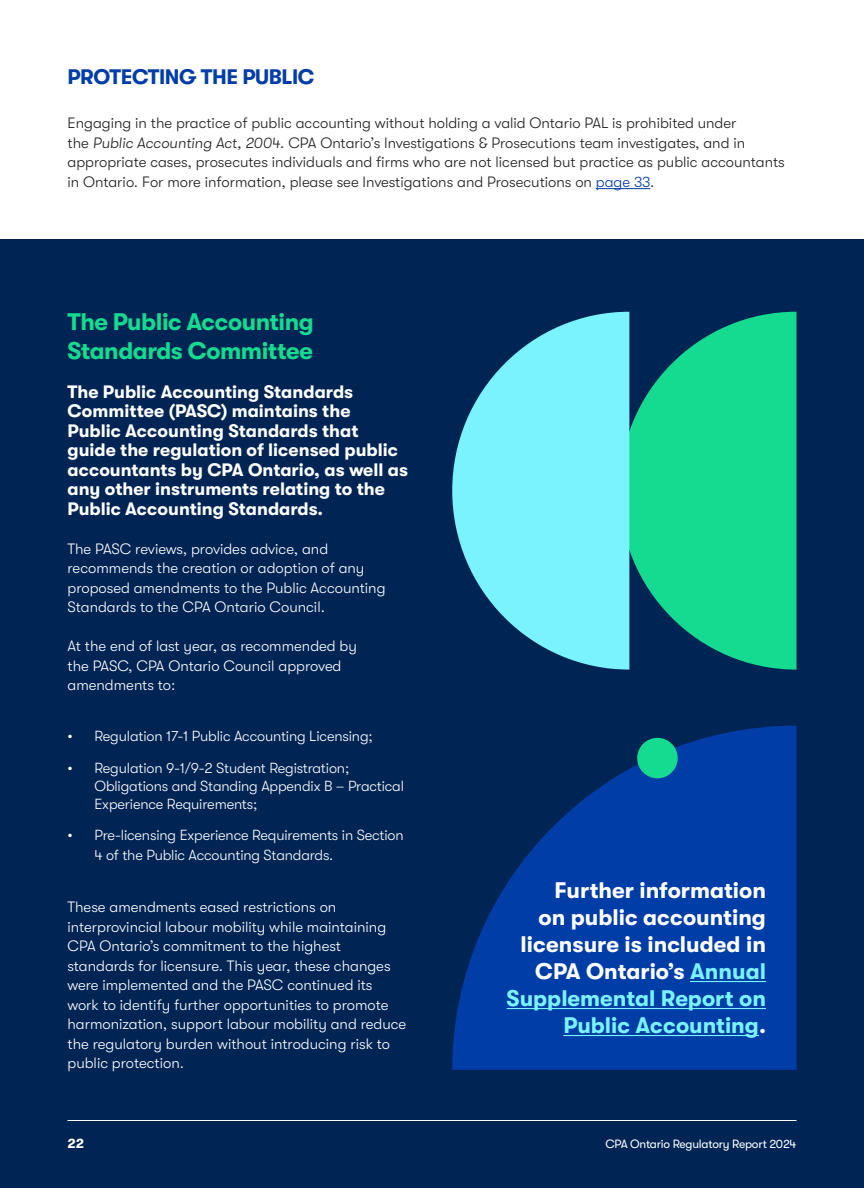
<style>
.page{position:relative;width:864px;height:1188px;background:#fff}
.page>*{position:absolute;margin:0;border:0;box-sizing:border-box;transform-origin:0 0}
.t1{font:700 24px/28.8px "GT Walsheim";letter-spacing:-.02em;color:#14db8f}
.t2{font:700 22.5px/27px "GT Walsheim";color:#fff;text-align:right}
.t3{font:700 21px "GT Walsheim";letter-spacing:-.02em;color:#003da6}
.t4{font:700 18px/19.5px "GT Walsheim";color:#fff}
.t5{font:300 15px/19.5px "GT Walsheim";color:#fff}
.t6{font:300 15px/19.5px "GT Walsheim";color:#231f20}
.t7{font:300 14.7px/18px "GT Walsheim";letter-spacing:-.01em;color:#fff}
.t8{font:700 13.5px "GT Walsheim";color:#fff}
.t9{font:12px "GT Walsheim";letter-spacing:-.02em;color:#fff}
.s1{font-style:italic}
.s2{color:#003da6}
.s3{color:#7bf3ff}
</style>
<div class="page">
<div style="left:0;top:240px;width:864px;height:948px;background:#002453"></div>
<hr style="left:68px;top:1120px;width:728px;height:1px;background:#fff">
<svg style="left:629px;top:312px;width:167px;height:358px;fill:#14db8f"></svg>
<svg style="left:452px;top:312px;width:177px;height:358px;fill:#7bf3ff"></svg>
<svg style="left:452px;top:726px;width:344px;height:344px;fill:#003da6"></svg>
<div style="left:637px;top:738px;width:41px;height:40px;background:#14db8f;border-radius:50%"></div>
<hr style="left:596px;top:188px;width:54px;height:1px;background:#003da6">
<hr style="left:690px;top:981px;width:76px;height:1px;background:#7bf3ff">
<hr style="left:507px;top:1008px;width:259px;height:1px;background:#7bf3ff">
<hr style="left:563px;top:1035px;width:196px;height:1px;background:#7bf3ff">
<h3 class="t3" style="left:68px;top:65px;width:248px">PROTECTING THE PUBLIC</h3>
<p class="t6" style="left:68px;top:113px;width:719px">Engaging in the practice of public accounting without holding a valid Ontario PAL is prohibited under<br>the <span class="s1">Public Accounting Act, 2004</span>. CPA Ontario’s Investigations &amp; Prosecutions team investigates, and in appropriate cases, prosecutes individuals and firms who are not licensed but practice as public accountants in Ontario. For more information, please see Investigations and Prosecutions on <span class="s2">page 33</span>.</p>
<h1 class="t1" style="left:68px;top:307px;width:248px">The Public Accounting<br>Standards Committee</h1>
<p class="t4" style="left:68px;top:382px;width:342px">The Public Accounting Standards Committee (PASC) maintains the Public Accounting Standards that guide the regulation of licensed public accountants by CPA Ontario, as well as any other instruments relating to the Public Accounting Standards.</p>
<p class="t5" style="left:68px;top:539px;width:320px">The PASC reviews, provides advice, and recommends the creation or adoption of any proposed amendments to the Public Accounting Standards to the CPA Ontario Council.</p>
<p class="t5" style="left:68px;top:637px;width:291px">At the end of last year, as recommended by the PASC, CPA Ontario Council approved amendments to:</p>
<p class="t7" style="left:68px;top:727px;width:307px">• Regulation 17-1 Public Accounting Licensing;</p>
<p class="t7" style="left:94px;top:759px;width:311px;text-indent:-27px">• Regulation 9-1/9-2 Student Registration;<br>Obligations and Standing Appendix B – Practical<br>Experience Requirements;</p>
<p class="t7" style="left:94px;top:826px;width:311px;line-height:19.5px;text-indent:-27px">• Pre-licensing Experience Requirements in Section<br>4 of the Public Accounting Standards.</p>
<p class="t5" style="left:68px;top:898px;width:340px">These amendments eased restrictions on interprovincial labour mobility while maintaining CPA Ontario’s commitment to the highest standards for licensure. This year, these changes were implemented and the PASC continued its work to identify further opportunities to promote harmonization, support labour mobility and reduce the regulatory burden without introducing risk to public protection.</p>
<h2 class="t2" style="left:507px;top:876px;width:261px">Further information<br>on public accounting licensure is included in<br>CPA Ontario’s <span class="s3">Annual<br>Supplemental Report on<br>Public Accounting</span>.</h2>
<p class="t8" style="left:68px;top:1135px;width:18px">22</p>
<p class="t9" style="left:605px;top:1137px;width:193px">CPA Ontario Regulatory Report 2024</p>
</div>
